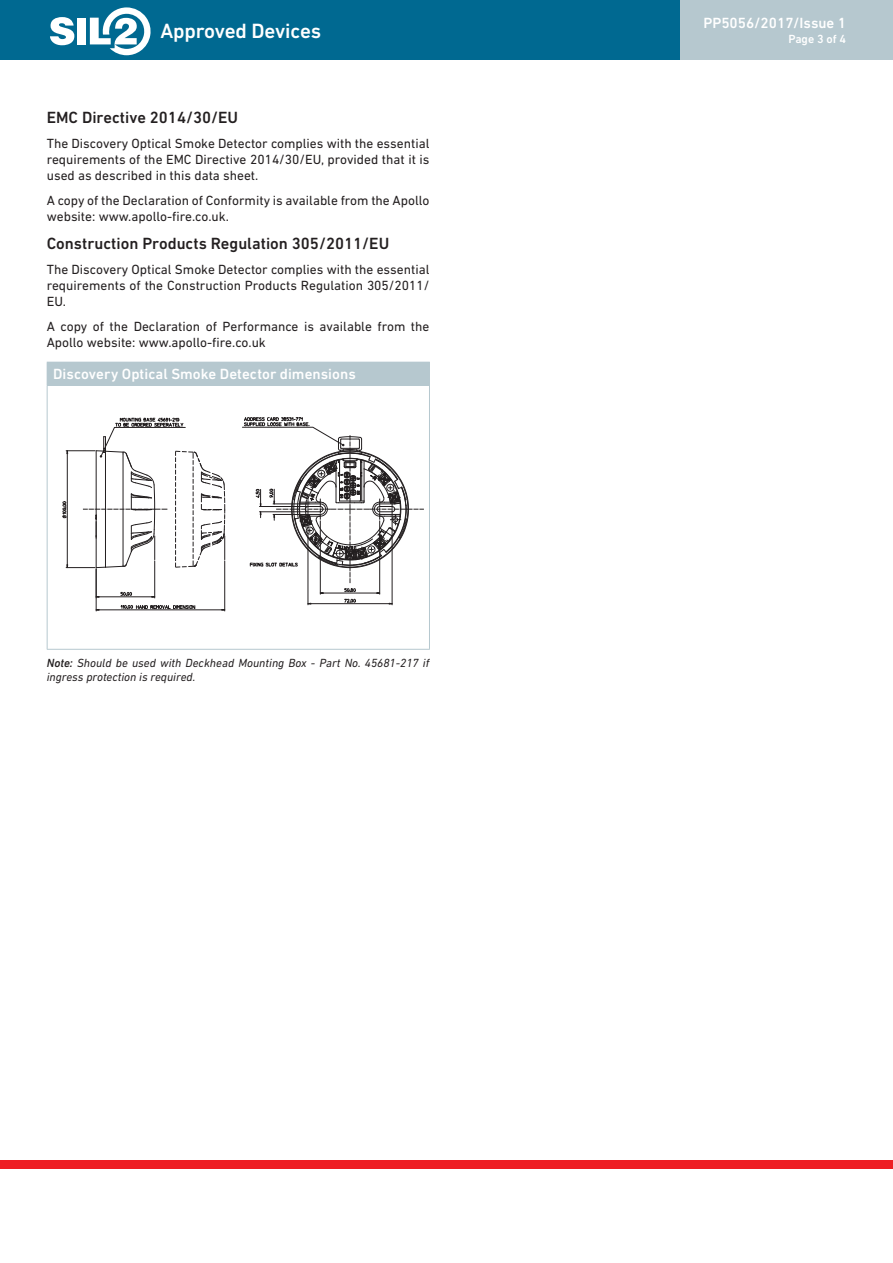
<style>
.page{position:relative;width:893px;height:1263px;background:#fff}
.page>*{position:absolute;margin:0;border:0;box-sizing:border-box;transform-origin:0 0}
.t1{font:500 21px "DIN Next LT Pro";letter-spacing:-.01em;color:#fff}
.body_title{font:500 16.5px "DIN Next LT Pro";color:#231f20}
.body_text{font:500 16.5px "DIN Next LT Pro";color:#231f20}
.ppnumber{font:500 15px "DIN Next LT Pro";color:#fff}
.body_text-2{font:13.5px/16.2px "DIN Next LT Pro";color:#231f20;text-align:justify}
.body_text-3{font:italic 12px/14.4px "DIN Next LT Pro";color:#231f20}
.ppnumber-2{font:500 12px "DIN Next LT Pro";color:#fff}
.s1{font-weight:500}
</style>
<div class="page">
<div style="left:0;top:0;width:893px;height:60px;background:#006991"></div>
<svg style="left:50px;top:17px;width:24px;height:28px"></svg>
<div style="left:77px;top:18px;width:9px;height:27px;background:#fff"></div>
<svg style="left:90px;top:7px;width:61px;height:48px"></svg>
<div style="left:0;top:1160px;width:893px;height:8px;background:#ee1d23"></div>
<div style="left:680px;top:0;width:213px;height:60px;background:#b6c8cf"></div>
<div style="left:47px;top:362px;width:382px;height:23px;background:#b6c8cf"></div>
<hr style="left:47px;top:362px;width:383px;height:1px;background:#b6c8cf">
<svg style="left:429px;top:363px;width:1px;height:22px"></svg>
<hr style="left:47px;top:385px;width:383px;height:1px;background:#b6c8cf">
<hr style="left:47px;top:386px;width:1px;height:263px;background:#b6c8cf">
<hr style="left:429px;top:386px;width:1px;height:263px;background:#b6c8cf">
<hr style="left:47px;top:649px;width:383px;height:1px;background:#b6c8cf">
<svg style="left:63px;top:418px;width:162px;height:180px"></svg>
<hr style="left:96px;top:610px;width:129px;height:1px;background:#231f20">
<hr style="left:96px;top:569px;width:1px;height:42px;background:#231f20">
<hr style="left:224px;top:561px;width:1px;height:50px;background:#231f20">
<svg style="left:121px;top:605px;width:74px;height:4px"></svg>
<hr style="left:308px;top:521px;width:1px;height:84px;background:#231f20">
<hr style="left:392px;top:521px;width:1px;height:84px;background:#231f20">
<svg style="left:242px;top:417px;width:182px;height:187px"></svg>
<h1 class="t1" style="left:160px;top:18px;width:162px">Approved Devices</h1>
<p class="body_text" style="left:47px;top:108px;width:193px">EMC Directive 2014/30/EU</p>
<p class="body_text-2" style="left:47px;top:135px;width:384px">The Discovery Optical Smoke Detector complies with the essential requirements of the EMC Directive 2014/30/EU, provided that it is used as described in this data sheet.</p>
<p class="body_text-2" style="left:47px;top:192px;width:384px">A copy of the Declaration of Conformity is available from the Apollo website: www.apollo-fire.co.uk.</p>
<p class="body_title" style="left:47px;top:234px;width:344px">Construction Products Regulation 305/2011/EU</p>
<p class="body_text-2" style="left:47px;top:261px;width:384px">The Discovery Optical Smoke Detector complies with the essential requirements of the Construction Products Regulation 305/2011/ EU.</p>
<p class="body_text-2" style="left:47px;top:318px;width:384px">A copy of the Declaration of Performance is available from the<br>Apollo website: www.apollo-fire.co.uk</p>
<p class="ppnumber" style="left:53px;top:366px;width:304px">Discovery Optical Smoke Detector dimensions</p>
<p class="body_text-3" style="left:47px;top:655px;width:384px"><span class="s1">Note:</span> Should be used with Deckhead Mounting Box - Part No. 45681-217 if ingress protection is required.</p>
<p class="ppnumber" style="left:703px;top:14px;width:144px">PP5056/2017/Issue 1</p>
<p class="ppnumber-2" style="left:788px;top:32px;width:59px">Page 3 of 4</p>
</div>
